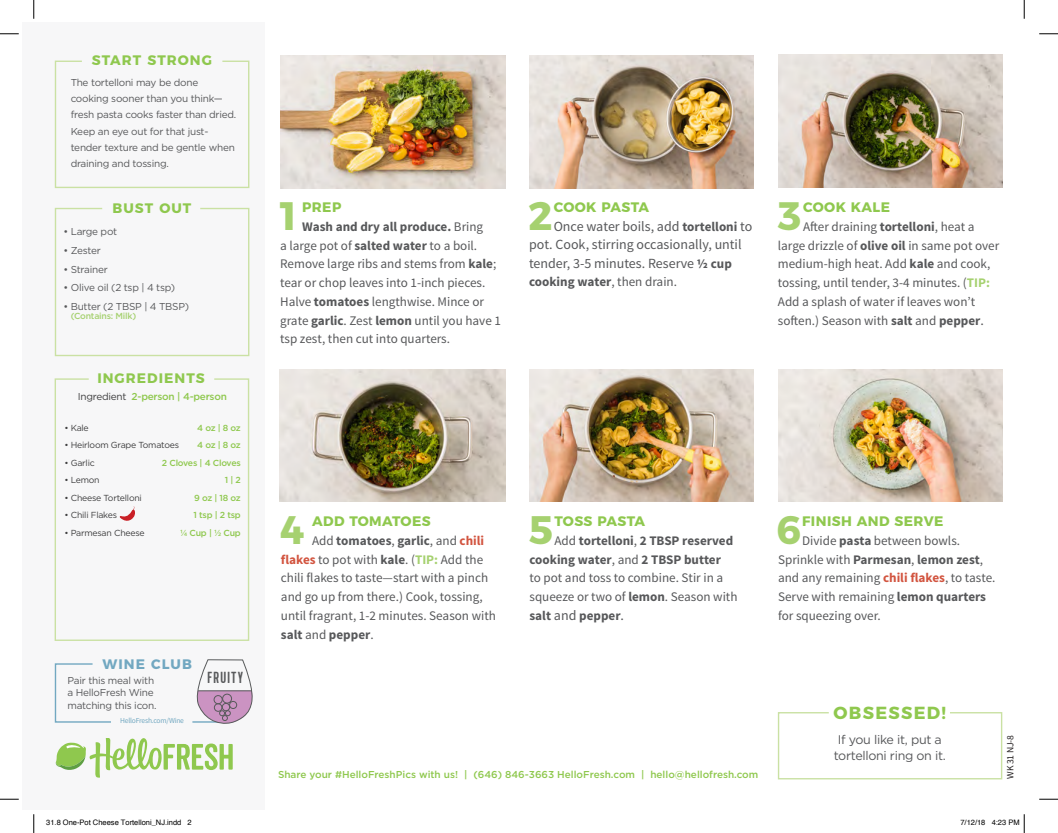
<style>
.page{position:relative;width:1058px;height:833px;background:#fff}
.page>*{position:absolute;margin:0;border:0;box-sizing:border-box;transform-origin:0 0}
.t1{font:700 39.62px "Montserrat";color:#a6d170}
.t2{font:700 17.5px "Montserrat";letter-spacing:.075em;color:#8fc84e}
.t3{font:16px "Kapra";letter-spacing:.075em;color:#58595b}
.t4{font:14px/18.5px "Source Sans Pro";color:#57585a}
.t5{font:700 13.75px "Montserrat";letter-spacing:.03em;color:#8fc84e}
.t6{font:700 13.75px "Montserrat";letter-spacing:.075em;color:#8fc84e}
.t7{font:700 13.75px "Montserrat";letter-spacing:.075em;color:#72a8c1}
.t8{font:13.12px/18.8px "Source Sans Pro";color:#57585a}
.t9{font:700 13.12px "Source Sans Pro";color:#57585a}
.t10{font:12.5px/16.8px "Gotham";letter-spacing:-.025em;color:#57585a;text-align:center}
.t11{font:10px/16.2px "Gotham";letter-spacing:-.025em;color:#57585a}
.t12{font:500 10px "Gotham";color:#8fc84e}
.t13{font:500 10px "Gotham";letter-spacing:-.025em;color:#8fc84e}
.t14{font:9.62px "Source Sans Pro";color:#231f20}
.t15{font:8.75px "Gotham";letter-spacing:-.025em;color:#3e3e3f}
.t16{font:500 8.75px/17.5px "Gotham";letter-spacing:-.025em;color:#8fc84e;text-align:right}
.t17{font:500 8.75px "Gotham";letter-spacing:-.025em;color:#a6d170}
.t18{font:7.5px "Helvetica";color:#000}
.t19{font:7.5px "Source Sans Pro";letter-spacing:-.025em;color:#72a8c1}
.s1{font-weight:400;color:#3e3e3f}
.s2{font-weight:700}
.s3{font-weight:700;font-size:13.12px}
.s4{font-weight:400}
.s5{font-weight:700;color:#a6d170}
.s6{font-size:14px}
.s7{font-weight:700;color:#d2543f}
</style>
<div class="page">
<div style="left:23px;top:23px;width:242px;height:787px;background:#f7f7f8"></div>
<img style="left:281px;top:55px;width:224px;height:133px">
<img style="left:529px;top:55px;width:225px;height:133px">
<hr style="left:193px;top:721px;width:35px;height:1px;background:#72a8c1">
<img style="left:529px;top:369px;width:224px;height:133px">
<img style="left:280px;top:369px;width:225px;height:133px">
<img style="left:778px;top:55px;width:224px;height:132px">
<img style="left:778px;top:369px;width:224px;height:133px">
<svg style="left:54px;top:207px;width:196px;height:150px"></svg>
<svg style="left:54px;top:378px;width:196px;height:263px"></svg>
<svg style="left:54px;top:60px;width:196px;height:128px"></svg>
<svg style="left:54px;top:663px;width:57px;height:60px"></svg>
<svg style="left:197px;top:659px;width:55px;height:64px"></svg>
<svg style="left:56px;top:738px;width:177px;height:39px"></svg>
<svg style="left:777px;top:712px;width:226px;height:68px"></svg>
<svg style="left:0;top:33px;width:19px;height:2px"></svg>
<svg style="left:1039px;top:33px;width:19px;height:2px"></svg>
<svg style="left:0;top:798px;width:19px;height:2px"></svg>
<svg style="left:1039px;top:798px;width:19px;height:2px"></svg>
<svg style="left:33px;top:0;width:2px;height:19px"></svg>
<svg style="left:33px;top:814px;width:2px;height:19px"></svg>
<svg style="left:1023px;top:0;width:2px;height:19px"></svg>
<svg style="left:1023px;top:814px;width:2px;height:19px"></svg>
<p class="t6" style="left:92px;top:49px;width:122px">START STRONG</p>
<p class="t11" style="left:71px;top:74px;width:167px">The tortelloni may be done cooking sooner than you think— fresh pasta cooks faster than dried.<br>Keep an eye out for that just&shy;tender texture and be gentle when draining and tossing.</p>
<p class="t5" style="left:112px;top:196px;width:80px">BUST OUT</p>
<p class="t11" style="left:63px;top:223px;width:55px">• Large pot</p>
<p class="t11" style="left:63px;top:242px;width:39px">• Zester</p>
<p class="t11" style="left:63px;top:261px;width:46px">• Strainer</p>
<p class="t11" style="left:63px;top:279px;width:113px">• Olive oil (2 tsp | 4 tsp)</p>
<p class="t11" style="left:63px;top:298px;width:127px">• Butter (2 TBSP | 4 TBSP)</p>
<p class="t17" style="left:71px;top:310px;width:67px">(Contains: Milk)</p>
<p class="t6" style="left:97px;top:366px;width:109px">INGREDIENTS</p>
<p class="t13" style="left:78px;top:390px;width:151px"><span class="s1">Ingredient</span> 2-person | 4-person</p>
<p class="t16" style="left:162px;top:419px;width:80px">4 oz | 8 oz<br>4 oz | 8 oz<br>2 Cloves | 4 Cloves<br>1 | 2<br>9 oz | 18 oz<br>1 tsp | 2 tsp<br>¼ Cup | ½ Cup</p>
<p class="t15" style="left:64px;top:422px;width:26px">• Kale</p>
<p class="t15" style="left:64px;top:439px;width:116px">• Heirloom Grape Tomatoes</p>
<p class="t15" style="left:64px;top:457px;width:32px">• Garlic</p>
<p class="t15" style="left:64px;top:474px;width:37px">• Lemon</p>
<p class="t15" style="left:64px;top:492px;width:79px">• Cheese Tortelloni</p>
<p class="t15" style="left:64px;top:509px;width:54px">• Chili Flakes</p>
<p class="t15" style="left:64px;top:527px;width:82px">• Parmesan Cheese</p>
<p class="t7" style="left:103px;top:653px;width:91px">WINE CLUB</p>
<p class="t11" style="left:68px;top:673px;width:90px;line-height:12.5px">Pair this meal with a HelloFresh Wine matching this icon.</p>
<p class="t19" style="left:120px;top:716px;width:65px">HelloFresh.com/Wine</p>
<p class="t3" style="left:207px;top:668px;width:37px">FRUITY</p>
<h1 class="t1" style="left:276px;top:183px;width:26px">1</h1>
<p class="t5" style="left:302px;top:196px;width:41px">PREP</p>
<p class="t8" style="left:280px;top:217px;width:222px;text-indent:22px"><span class="s2">Wash and dry all produce.</span> Bring<br>a large pot of <span class="s2">salted water</span> to a boil.<br>Remove large ribs and stems from <span class="s2">kale</span>; tear or chop leaves into 1-inch pieces.<br>Halve <span class="s2">tomatoes</span> lengthwise. Mince or grate <span class="s2">garlic</span>. Zest <span class="s2">lemon</span> until you have 1 tsp zest, then cut into quarters.</p>
<h1 class="t1" style="left:528px;top:183px;width:26px">2</h1>
<p class="t5" style="left:553px;top:196px;width:97px">COOK PASTA</p>
<p class="t4" style="left:529px;top:217px;width:225px;text-indent:25px">Once water boils, add <span class="s3">tortelloni</span> to pot. Cook, stirring occasionally, until tender, 3-5 minutes. Reserve <span class="s3">½ cup</span></p>
<p class="t9" style="left:529px;top:273px;width:149px">cooking water<span class="s4">, then drain.</span></p>
<h1 class="t1" style="left:777px;top:183px;width:26px">3</h1>
<p class="t5" style="left:803px;top:196px;width:88px">COOK KALE</p>
<p class="t8" style="left:778px;top:217px;width:223px;text-indent:25px">After draining <span class="s2">tortelloni</span>, heat a large drizzle of <span class="s2">olive oil</span> in same pot over medium-high heat. Add <span class="s2">kale</span> and cook, tossing, until tender, 3-4 minutes. (<span class="s5">TIP:<br></span>Add a splash of water if leaves won’t soften.) Season with <span class="s2">salt</span> and <span class="s2">pepper</span><span class="s6">.</span></p>
<h1 class="t1" style="left:280px;top:497px;width:26px">4</h1>
<p class="t5" style="left:312px;top:509px;width:120px">ADD TOMATOES</p>
<p class="t8" style="left:281px;top:531px;width:216px;text-indent:31px">Add <span class="s2">tomatoes</span>, <span class="s2">garlic</span>, and <span class="s7">chili flakes</span> to pot with <span class="s2">kale</span>. (<span class="s5">TIP:</span> Add the chili flakes to taste—start with a pinch and go up from there.) Cook, tossing, until fragrant, 1-2 minutes. Season with <span class="s2">salt</span> and <span class="s2">pepper</span>.</p>
<h1 class="t1" style="left:529px;top:497px;width:26px">5</h1>
<p class="t5" style="left:554px;top:509px;width:92px">TOSS PASTA</p>
<p class="t8" style="left:529px;top:531px;width:209px;text-indent:25px">Add <span class="s2">tortelloni</span>, <span class="s2">2 TBSP reserved cooking water</span>, and <span class="s2">2 TBSP butter<br></span>to pot and toss to combine. Stir in a squeeze or two of <span class="s2">lemon</span>. Season with <span class="s2">salt</span> <span class="s6">and</span> <span class="s2">pepper</span><span class="s6">.</span></p>
<h1 class="t1" style="left:776px;top:497px;width:26px">6</h1>
<p class="t5" style="left:802px;top:509px;width:143px">FINISH AND SERVE</p>
<p class="t8" style="left:778px;top:531px;width:219px;text-indent:24px">Divide <span class="s2">pasta</span> between bowls.<br>Sprinkle with <span class="s2">Parmesan</span>, <span class="s2">lemon zest</span>, and any remaining <span class="s7">chili flakes</span>, to taste.<br>Serve with remaining <span class="s2">lemon quarters </span>for squeezing over.</p>
<p class="t12" style="left:278px;top:767px;width:482px">Share your #HelloFreshPics with us! | (646) 846-3663 HelloFresh.com | hello@hellofresh.com</p>
<h2 class="t2" style="left:833px;top:698px;width:114px">OBSESSED!</h2>
<p class="t10" style="left:833px;top:730px;width:114px">If you like it, put a tortelloni ring on it.</p>
<p class="t14" style="left:1004px;top:778px;width:44px;rotate:-90deg">WK 31 NJ-8</p>
<p class="t18" style="left:46px;top:817px;width:147px">31.8 One-Pot Cheese Tortelloni_NJ.indd 2</p>
<p class="t18" style="left:960px;top:817px;width:61px">7/12/18 4:23 PM</p>
</div>
